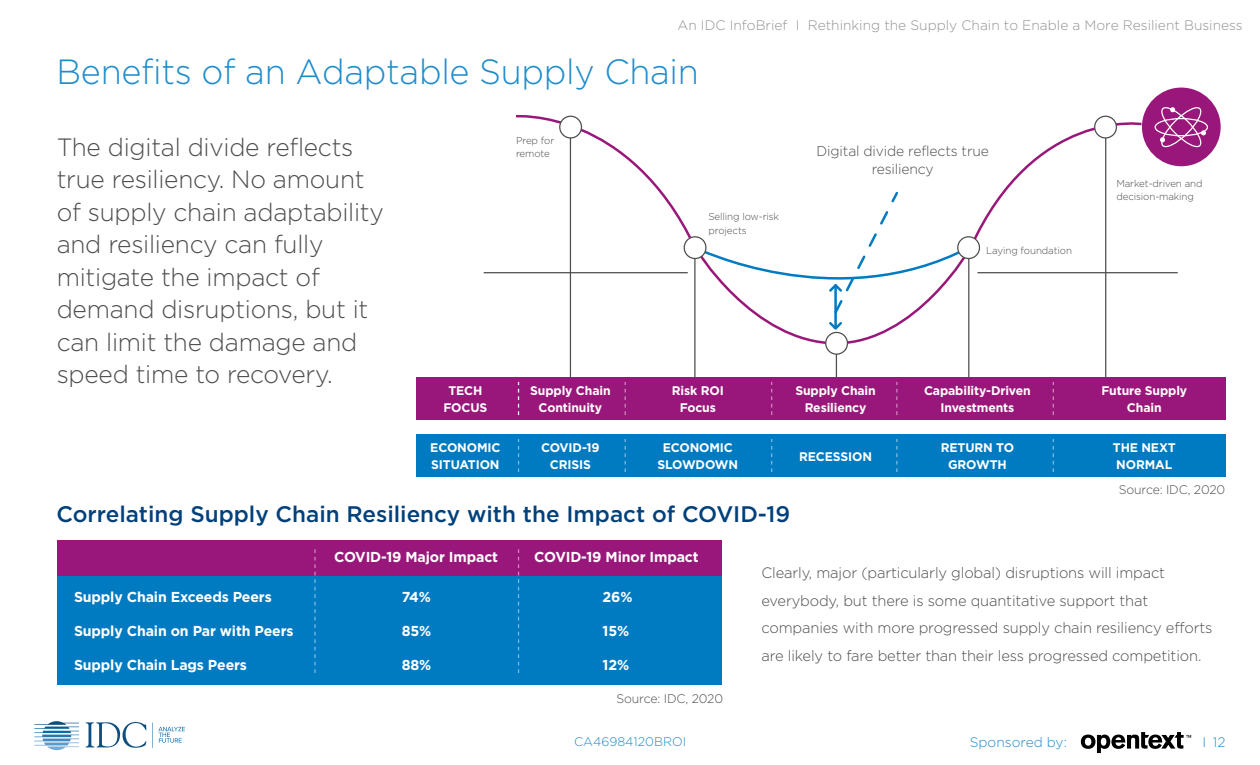
<style>
.page{position:relative;width:1260px;height:765px;background:#fff}
.page>*{position:absolute;margin:0;border:0;box-sizing:border-box;transform-origin:0 0}
.t1{font:300 35px "Gotham";letter-spacing:-.01em;color:#1e8ccb}
.t2{font:300 25px/32.5px "Gotham";letter-spacing:-.01em;color:#4d4d4d}
.t3{font:500 22.5px "Gotham";color:#00407b}
.t4{font:300 15px/27.5px "Gotham";letter-spacing:-.01em;color:#4d4d4d}
.t5{font:700 14.38px "Gotham";letter-spacing:-.01em;color:#fff}
.t6{font:300 14.25px/18.9px "Gotham";letter-spacing:-.01em;color:#4d4d4d;text-align:center}
.t7{font:300 13.75px "Gotham";color:#919396}
.t8{font:300 13.75px "Gotham";color:#1e8ccb}
.t9{font:700 12.5px/16.6px "Gotham";letter-spacing:-.01em;color:#fff;text-align:center}
.t10{font:300 12.5px "Gotham";letter-spacing:-.01em;color:#4d4d4d}
.t11{font:300 12.5px "Gotham";color:#1e8ccb}
.t12{font:300 10px/13.2px "Gotham";letter-spacing:-.01em;color:#4d4d4d}
</style>
<div class="page">
<svg style="left:86px;top:722px;width:61px;height:26px"></svg>
<svg style="left:34px;top:721px;width:45px;height:29px"></svg>
<svg style="left:158px;top:726px;width:27px;height:17px"></svg>
<div style="left:57px;top:540px;width:665px;height:36px;background:#99177a"></div>
<div style="left:57px;top:576px;width:665px;height:109px;background:#007ac1"></div>
<svg style="left:314px;top:549px;width:2px;height:124px"></svg>
<svg style="left:518px;top:549px;width:1px;height:124px"></svg>
<svg style="left:514px;top:114px;width:319px;height:232px"></svg>
<svg style="left:840px;top:114px;width:304px;height:232px"></svg>
<hr style="left:570px;top:127px;width:1px;height:250px;background:#4d4d4d">
<div style="left:560px;top:116px;width:21px;height:22px;background:#fff;border-radius:50%"></div>
<div style="left:559px;top:116px;width:23px;height:23px;border:1px solid #4d4d4d;border-radius:50%"></div>
<hr style="left:694px;top:247px;width:2px;height:130px;background:#4d4d4d">
<hr style="left:1105px;top:127px;width:1px;height:250px;background:#4d4d4d">
<div style="left:1095px;top:116px;width:21px;height:22px;background:#fff;border-radius:50%"></div>
<div style="left:1094px;top:116px;width:23px;height:23px;border:1px solid #4d4d4d;border-radius:50%"></div>
<hr style="left:968px;top:247px;width:1px;height:130px;background:#4d4d4d">
<hr style="left:836px;top:343px;width:1px;height:34px;background:#4d4d4d">
<div style="left:826px;top:332px;width:21px;height:22px;background:#fff;border-radius:50%"></div>
<div style="left:825px;top:332px;width:23px;height:23px;border:1px solid #4d4d4d;border-radius:50%"></div>
<hr style="left:977px;top:272px;width:201px;height:1px;background:#4d4d4d">
<hr style="left:484px;top:272px;width:204px;height:1px;background:#4d4d4d">
<div style="left:1142px;top:88px;width:79px;height:78px;background:#99177a;border-radius:50%"></div>
<div style="left:1155px;top:118px;width:53px;height:18px;border:1px solid #fff;border-radius:50%"></div>
<svg style="left:1158px;top:107px;width:48px;height:41px"></svg>
<div style="left:416px;top:377px;width:809px;height:43px;background:#99177a"></div>
<svg style="left:518px;top:382px;width:1px;height:33px"></svg>
<svg style="left:625px;top:382px;width:1px;height:33px"></svg>
<svg style="left:771px;top:382px;width:1px;height:33px"></svg>
<svg style="left:896px;top:382px;width:1px;height:33px"></svg>
<svg style="left:1053px;top:382px;width:1px;height:33px"></svg>
<div style="left:416px;top:434px;width:809px;height:43px;background:#007ac1"></div>
<svg style="left:518px;top:439px;width:1px;height:33px"></svg>
<svg style="left:625px;top:439px;width:1px;height:33px"></svg>
<svg style="left:771px;top:439px;width:1px;height:33px"></svg>
<svg style="left:896px;top:439px;width:1px;height:33px"></svg>
<svg style="left:1053px;top:439px;width:1px;height:33px"></svg>
<svg style="left:684px;top:237px;width:22px;height:22px"></svg>
<div style="left:684px;top:236px;width:23px;height:23px;border:1px solid #4d4d4d;border-radius:50%"></div>
<svg style="left:958px;top:237px;width:21px;height:22px"></svg>
<div style="left:957px;top:236px;width:23px;height:23px;border:1px solid #4d4d4d;border-radius:50%"></div>
<svg style="left:693px;top:190px;width:279px;height:142px"></svg>
<svg style="left:1081px;top:732px;width:110px;height:21px"></svg>
<p class="t7" style="left:678px;top:17px;width:567px">An IDC InfoBrief I Rethinking the Supply Chain to Enable a More Resilient Business</p>
<h2 class="t1" style="left:56px;top:49px;width:644px">Benefits of an Adaptable Supply Chain</h2>
<p class="t2" style="left:57px;top:130px;width:329px">The digital divide reflects true resiliency. No amount of supply chain adaptability and resiliency can fully mitigate the impact of demand disruptions, but it can limit the damage and speed time to recovery.</p>
<p class="t12" style="left:516px;top:133px;width:40px">Prep for remote</p>
<p class="t6" style="left:817px;top:141px;width:174px">Digital divide reflects true resiliency</p>
<p class="t12" style="left:1116px;top:177px;width:88px">Market-driven and decision-making</p>
<p class="t12" style="left:708px;top:210px;width:72px">Selling low-risk projects</p>
<p class="t12" style="left:986px;top:244px;width:87px">Laying foundation</p>
<p class="t9" style="left:443px;top:382px;width:46px">TECH<br>FOCUS</p>
<p class="t9" style="left:530px;top:382px;width:82px">Supply Chain<br>Continuity</p>
<p class="t9" style="left:795px;top:382px;width:82px">Supply Chain<br>Resiliency</p>
<p class="t9" style="left:924px;top:382px;width:108px">Capability-Driven<br>Investments</p>
<p class="t9" style="left:1101px;top:382px;width:87px">Future Supply<br>Chain</p>
<p class="t9" style="left:672px;top:382px;width:54px">Risk ROI<br>Focus</p>
<p class="t9" style="left:430px;top:439px;width:72px;text-align:left">ECONOMIC<br>SITUATION</p>
<p class="t9" style="left:541px;top:439px;width:60px">COVID-19<br>CRISIS</p>
<p class="t9" style="left:799px;top:448px;width:74px">RECESSION</p>
<p class="t9" style="left:941px;top:439px;width:75px">RETURN TO<br>GROWTH</p>
<p class="t9" style="left:1113px;top:439px;width:64px;text-align:left">THE NEXT<br>NORMAL</p>
<p class="t9" style="left:658px;top:439px;width:82px">ECONOMIC<br>SLOWDOWN</p>
<p class="t10" style="left:1119px;top:482px;width:108px">Source: IDC, 2020</p>
<h3 class="t3" style="left:56px;top:500px;width:735px">Correlating Supply Chain Resiliency with the Impact of COVID-19</h3>
<p class="t5" style="left:334px;top:548px;width:166px">COVID-19 Major Impact</p>
<p class="t5" style="left:534px;top:548px;width:166px">COVID-19 Minor Impact</p>
<p class="t5" style="left:74px;top:588px;width:199px">Supply Chain Exceeds Peers</p>
<p class="t5" style="left:402px;top:588px;width:31px">74%</p>
<p class="t5" style="left:603px;top:588px;width:31px">26%</p>
<p class="t5" style="left:74px;top:621px;width:221px">Supply Chain on Par with Peers</p>
<p class="t5" style="left:402px;top:621px;width:31px">85%</p>
<p class="t5" style="left:603px;top:621px;width:28px">15%</p>
<p class="t5" style="left:74px;top:655px;width:175px">Supply Chain Lags Peers</p>
<p class="t5" style="left:402px;top:655px;width:31px">88%</p>
<p class="t5" style="left:603px;top:655px;width:28px">12%</p>
<p class="t10" style="left:616px;top:691px;width:108px">Source: IDC, 2020</p>
<p class="t4" style="left:762px;top:559px;width:453px">Clearly, major (particularly global) disruptions will impact everybody, but there is some quantitative support that companies with more progressed supply chain resiliency efforts are likely to fare better than their less progressed competition.</p>
<p class="t11" style="left:574px;top:734px;width:114px">CA46984120BROI</p>
<p class="t8" style="left:970px;top:733px;width:99px">Sponsored by:</p>
<p class="t8" style="left:1203px;top:733px;width:5px">I</p>
<p class="t8" style="left:1213px;top:733px;width:14px">12</p>
</div>
